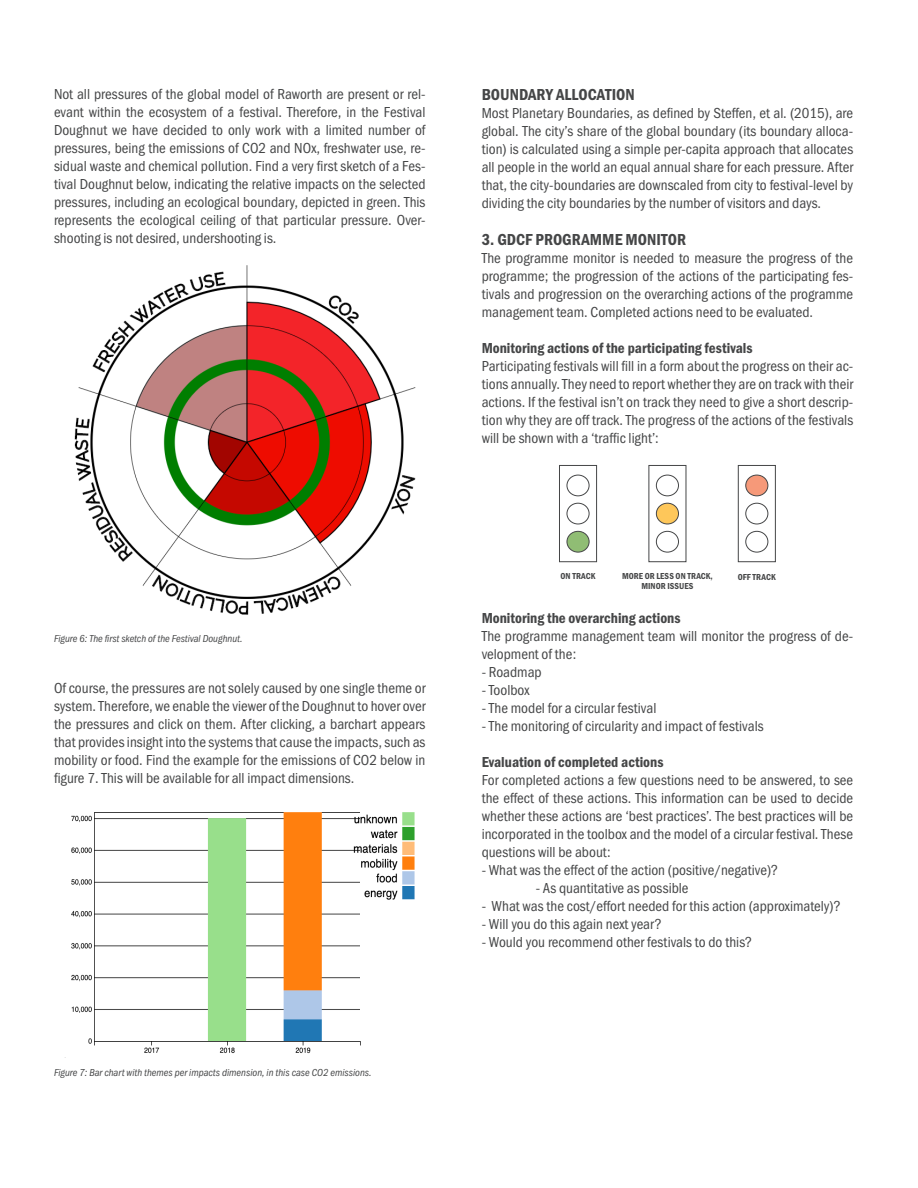
<style>
.page{position:relative;width:918px;height:1188px;background:#fff}
.page>*{position:absolute;margin:0;border:0;box-sizing:border-box;transform-origin:0 0}
.t1{font:16.5px "Franklin Gothic URW Con Dem";color:#454647}
.t2{font:15px/18px "Franklin Gothic URW Cond";color:#454647;text-align:justify}
.t3{font:15px "Franklin Gothic URW Con Dem";color:#454647}
.t4{font:10.5px "Franklin Gothic URW Con Boo Ita";color:#454647}
.t5{font:9px/10.8px "Franklin Gothic URW Con Dem";color:#454647;text-align:center}
</style>
<div class="page">
<img style="left:71px;top:812px;width:344px;height:242px">
<img style="left:74px;top:265px;width:342px;height:350px">
<div style="left:656px;top:475px;width:23px;height:21px;border:1px solid #454647;border-radius:50%"></div>
<div style="left:656px;top:503px;width:23px;height:21px;background:#fec75a;border-radius:50%"></div>
<div style="left:656px;top:503px;width:23px;height:21px;border:1px solid #454647;border-radius:50%"></div>
<div style="left:656px;top:531px;width:23px;height:21px;border:1px solid #454647;border-radius:50%"></div>
<div style="left:738px;top:465px;width:38px;height:97px;border:1px solid #454647"></div>
<div style="left:746px;top:475px;width:22px;height:21px;background:#f69979;border-radius:50%"></div>
<div style="left:745px;top:475px;width:23px;height:21px;border:1px solid #454647;border-radius:50%"></div>
<div style="left:745px;top:503px;width:23px;height:21px;border:1px solid #454647;border-radius:50%"></div>
<div style="left:745px;top:531px;width:23px;height:21px;border:1px solid #454647;border-radius:50%"></div>
<div style="left:559px;top:465px;width:38px;height:97px;border:1px solid #454647"></div>
<div style="left:567px;top:475px;width:22px;height:21px;border:1px solid #454647;border-radius:50%"></div>
<div style="left:567px;top:503px;width:22px;height:21px;border:1px solid #454647;border-radius:50%"></div>
<div style="left:567px;top:531px;width:22px;height:21px;background:#90bd74;border-radius:50%"></div>
<div style="left:567px;top:531px;width:22px;height:21px;border:1px solid #454647;border-radius:50%"></div>
<p class="t2" style="left:54px;top:84px;width:373px">Not all pressures of the global model of Raworth are present or rel&shy;evant within the ecosystem of a festival. Therefore, in the Festival Doughnut we have decided to only work with a limited number of pressures, being the emissions of CO2 and NOx, freshwater use, re&shy;sidual waste and chemical pollution. Find a very first sketch of a Fes&shy;tival Doughnut below, indicating the relative impacts on the selected pressures, including an ecological boundary, depicted in green. This represents the ecological ceiling of that particular pressure. Over&shy;shooting is not desired, undershooting is.</p>
<p class="t4" style="left:54px;top:633px;width:190px">Figure 6: The first sketch of the Festival Doughnut.</p>
<p class="t2" style="left:54px;top:678px;width:373px">Of course, the pressures are not solely caused by one single theme or system. Therefore, we enable the viewer of the Doughnut to hover over the pressures and click on them. After clicking, a barchart appears that provides insight into the systems that cause the impacts, such as mobility or food. Find the example for the emissions of CO2 below in figure 7. This will be available for all impact dimensions.</p>
<p class="t4" style="left:54px;top:1067px;width:319px">Figure 7: Bar chart with themes per impacts dimension, in this case CO2 emissions.</p>
<p class="t1" style="left:482px;top:83px;width:155px">BOUNDARY ALLOCATION</p>
<p class="t2" style="left:482px;top:103px;width:373px">Most Planetary Boundaries, as defined by Steffen, et al. (2015), are global. The city’s share of the global boundary (its boundary alloca&shy;tion) is calculated using a simple per-capita approach that allocates all people in the world an equal annual share for each pressure. After that, the city-boundaries are downscaled from city to festival-level by dividing the city boundaries by the number of visitors and days.</p>
<p class="t1" style="left:482px;top:229px;width:206px">3. GDCF PROGRAMME MONITOR</p>
<p class="t2" style="left:482px;top:248px;width:373px">The programme monitor is needed to measure the progress of the programme; the progression of the actions of the participating fes&shy;tivals and progression on the overarching actions of the programme management team. Completed actions need to be evaluated.</p>
<p class="t3" style="left:482px;top:338px;width:272px">Monitoring actions of the participating festivals</p>
<p class="t2" style="left:482px;top:356px;width:373px">Participating festivals will fill in a form about the progress on their ac&shy;tions annually. They need to report whether they are on track with their actions. If the festival isn’t on track they need to give a short descrip&shy;tion why they are off track. The progress of the actions of the festivals will be shown with a ‘traffic light’:</p>
<p class="t5" style="left:561px;top:570px;width:36px">ON TRACK</p>
<p class="t5" style="left:622px;top:570px;width:92px">MORE OR LESS ON TRACK,<br>MINOR ISSUES</p>
<p class="t5" style="left:738px;top:571px;width:39px">OFF TRACK</p>
<p class="t3" style="left:482px;top:608px;width:200px">Monitoring the overarching actions</p>
<p class="t2" style="left:482px;top:626px;width:373px">The programme management team will monitor the progress of de&shy;velopment of the:</p>
<p class="t2" style="left:482px;top:662px;width:62px">- Roadmap</p>
<p class="t2" style="left:482px;top:680px;width:49px">- Toolbox</p>
<p class="t2" style="left:482px;top:698px;width:176px">- The model for a circular festival</p>
<p class="t2" style="left:482px;top:716px;width:283px">- The monitoring of circularity and impact of festivals</p>
<p class="t3" style="left:482px;top:752px;width:183px">Evaluation of completed actions</p>
<p class="t2" style="left:482px;top:770px;width:373px">For completed actions a few questions need to be answered, to see the effect of these actions. This information can be used to decide whether these actions are ‘best practices’. The best practices will be incorporated in the toolbox and the model of a circular festival. These questions will be about:</p>
<p class="t2" style="left:482px;top:860px;width:298px">- What was the effect of the action (positive/negative)?</p>
<p class="t2" style="left:536px;top:878px;width:154px">- As quantitative as possible</p>
<p class="t2" style="left:482px;top:896px;width:361px">- What was the cost/effort needed for this action (approximately)?</p>
<p class="t2" style="left:482px;top:914px;width:182px">- Will you do this again next year?</p>
<p class="t2" style="left:482px;top:932px;width:272px">- Would you recommend other festivals to do this?</p>
</div>
